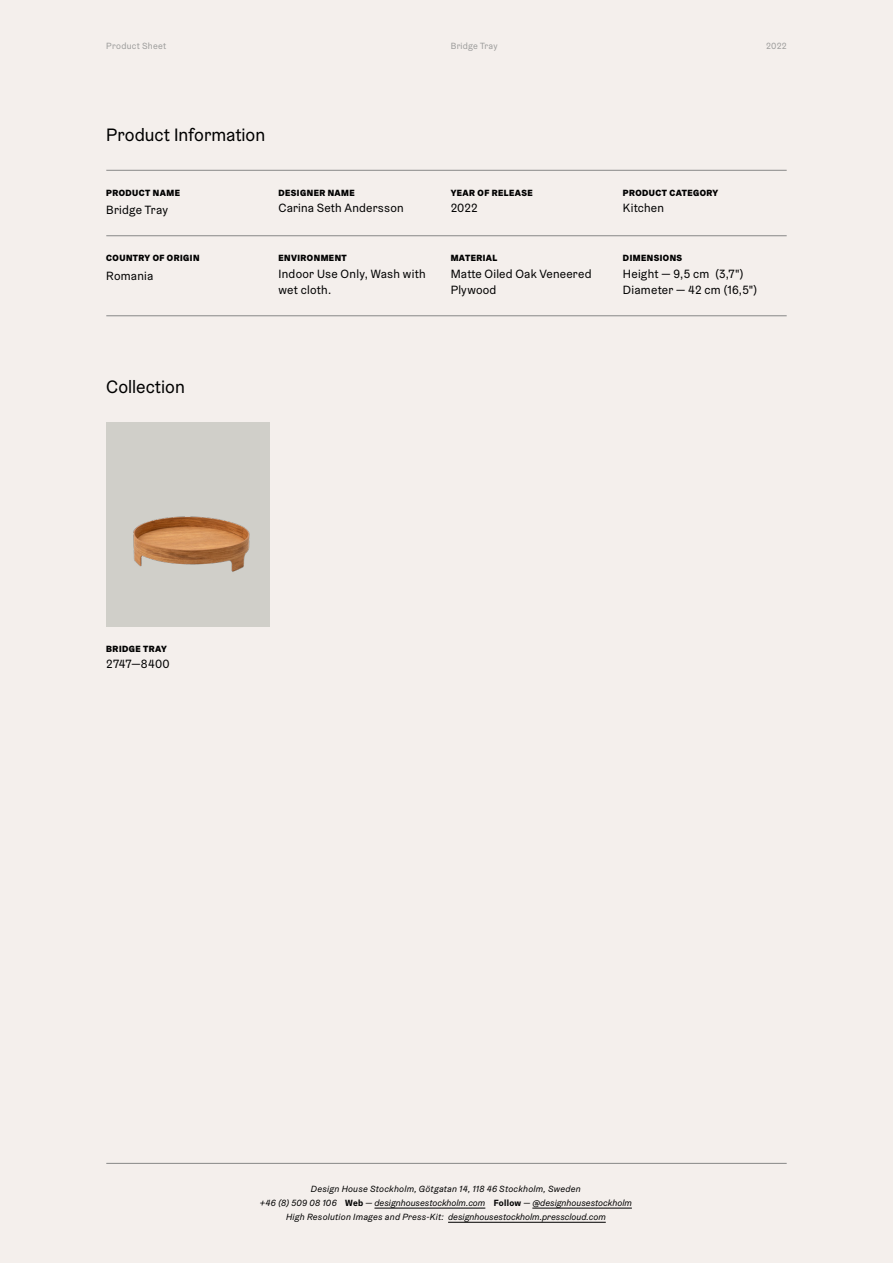
<style>
.page{position:relative;width:893px;height:1263px;background:#f4efec}
.page>*{position:absolute;margin:0;border:0;box-sizing:border-box;transform-origin:0 0}
.t1{font:18px "Graebenbach";color:#000}
.t2{font:12px/16.5px "Graebenbach";letter-spacing:.02em;color:#000}
.t3{font:italic 9px/14.2px "Graebenbach";letter-spacing:.015em;color:#000;text-align:center}
.t4{font:900 9px "Graebenbach";letter-spacing:.05em;color:#000}
.t5{font:9px "Graebenbach";letter-spacing:.03em;color:#9d9d9c}
.s1{font-weight:700;font-style:normal}
</style>
<div class="page">
<hr style="left:106px;top:1163px;width:681px;height:1px;background:#878787">
<hr style="left:374px;top:1208px;width:111px;height:1px;background:#000">
<hr style="left:532px;top:1208px;width:100px;height:1px;background:#000">
<hr style="left:448px;top:1222px;width:158px;height:1px;background:#000">
<hr style="left:106px;top:170px;width:681px;height:1px;background:#878787">
<hr style="left:106px;top:235px;width:681px;height:1px;background:#878787">
<hr style="left:106px;top:315px;width:681px;height:1px;background:#878787">
<div style="left:106px;top:422px;width:164px;height:205px;background:#d0cfc9"></div>
<img style="left:133px;top:516px;width:117px;height:56px">
<p class="t5" style="left:106px;top:40px;width:61px">Product Sheet</p>
<p class="t5" style="left:451px;top:40px;width:48px">Bridge Tray</p>
<p class="t5" style="left:766px;top:40px;width:22px">2022</p>
<h1 class="t1" style="left:106px;top:123px;width:160px">Product Information</h1>
<p class="t4" style="left:106px;top:187px;width:75px">PRODUCT NAME</p>
<h2 class="t2" style="left:106px;top:202px;width:63px">Bridge Tray</h2>
<p class="t4" style="left:106px;top:252px;width:95px">COUNTRY OF ORIGIN</p>
<h2 class="t2" style="left:106px;top:267px;width:49px">Romania</h2>
<p class="t4" style="left:279px;top:187px;width:78px">DESIGNER NAME</p>
<h2 class="t2" style="left:279px;top:199px;width:127px">Carina Seth Andersson</h2>
<p class="t4" style="left:279px;top:252px;width:70px">ENVIRONMENT</p>
<h2 class="t2" style="left:279px;top:265px;width:149px">Indoor Use Only, Wash with wet cloth.</h2>
<p class="t4" style="left:451px;top:187px;width:83px">YEAR OF RELEASE</p>
<h2 class="t2" style="left:451px;top:199px;width:28px">2022</h2>
<p class="t4" style="left:451px;top:252px;width:48px">MATERIAL</p>
<h2 class="t2" style="left:451px;top:265px;width:142px">Matte Oiled Oak Veneered<br>Plywood</h2>
<p class="t4" style="left:623px;top:187px;width:97px">PRODUCT CATEGORY</p>
<h2 class="t2" style="left:623px;top:199px;width:43px">Kitchen</h2>
<p class="t4" style="left:623px;top:252px;width:61px">DIMENSIONS</p>
<h2 class="t2" style="left:623px;top:265px;width:136px">Height — 9,5 cm (3,7")<br>Diameter — 42 cm (16,5")</h2>
<h1 class="t1" style="left:106px;top:376px;width:80px">Collection</h1>
<p class="t4" style="left:106px;top:643px;width:62px">BRIDGE TRAY</p>
<h2 class="t2" style="left:106px;top:656px;width:65px">2747—8400</h2>
<p class="t3" style="left:260px;top:1182px;width:373px">Design House Stockholm, Götgatan 14, 118 46 Stockholm, Sweden<br>+46 (8) 509 08 106 <span class="s1">Web</span> — designhousestockholm.com <span class="s1">Follow</span> — @designhousestockholm<br>High Resolution Images and Press-Kit: designhousestockholm.presscloud.com</p>
</div>
